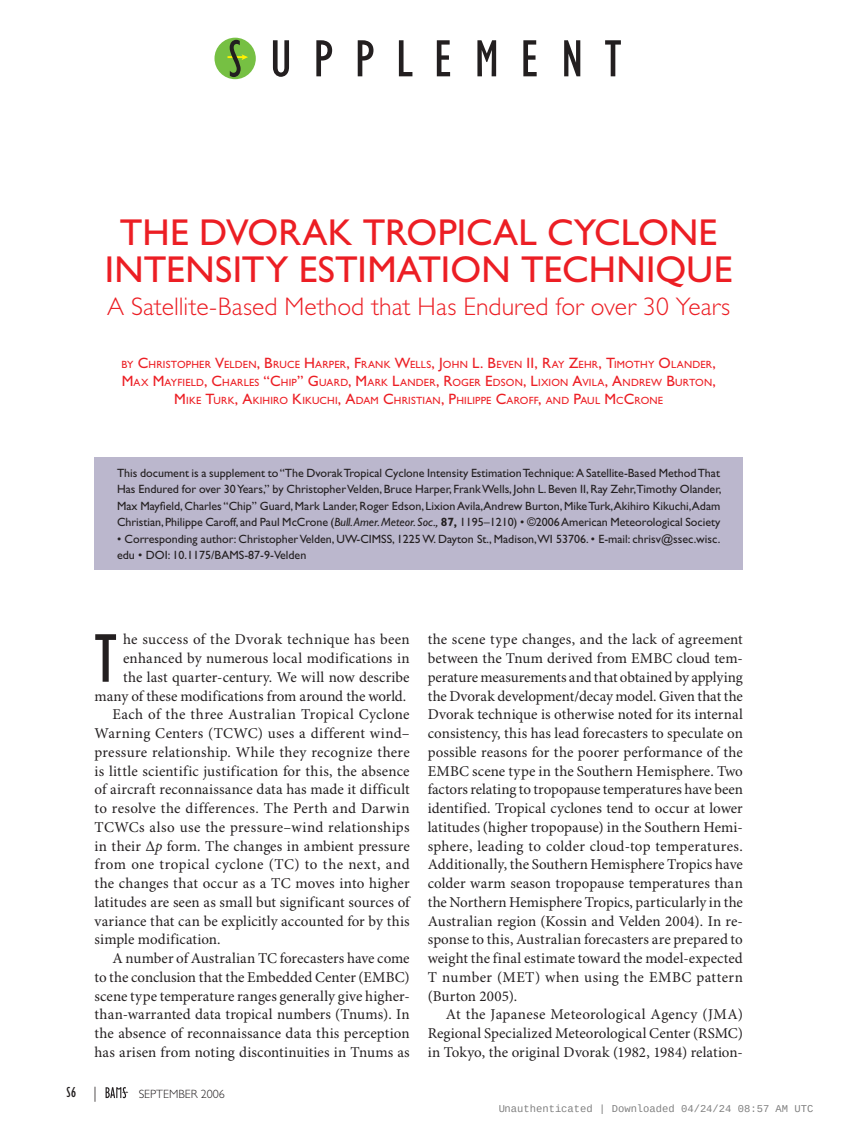
<style>
.page{position:relative;width:851px;height:1134px;background:#fff}
.page>*{position:absolute;margin:0;border:0;box-sizing:border-box;transform-origin:0 0}
.t1{font:condensed 71.1px "Gill Sans";color:#231f20}
.t2{font:condensed 54px "Gill Sans";letter-spacing:.39em;color:#231f20}
.t3{font:37.5px/37.5px "Gill Sans";letter-spacing:.005em;color:#ec1e24;text-align:center}
.t4{font:300 25.5px "Gill Sans";letter-spacing:.005em;color:#ec1e24}
.t5{font:15px/18.8px "Minion Pro";letter-spacing:.01em;color:#231f20;text-align:justify}
.t6{font:15px "Minion Pro";letter-spacing:-.01em;color:#231f20}
.t7{font:condensed 15px "Gill Sans";color:#231f20}
.t8{font:12px/16.5px "Gill Sans";color:#231f20}
.t9{font:300 12px "Gill Sans";color:#231f20}
.t10{font:10.5px/18px "Gill Sans";letter-spacing:.02em;color:#ec1e24;text-align:center}
.t11{font:10.5px "Liberation Mono";color:rgb(0 0 0/.5)}
.s1{font-size:15px}
.s2{font-style:italic}
.s3{font-weight:700}
.s4{font-weight:300;font-stretch:normal}
</style>
<div class="page">
<div style="left:214px;top:38px;width:42px;height:41px;background:#76c043;border-radius:50%"></div>
<svg style="left:227px;top:40px;width:21px;height:37px"></svg>
<div style="left:94px;top:457px;width:648px;height:112px;background:#bbb7cd"></div>
<svg style="left:105px;top:1087px;width:23px;height:11px"></svg>
<h2 class="t2" style="left:270px;top:29px;width:353px">UPPLEMENT</h2>
<h3 class="t3" style="left:105px;top:213px;width:629px">THE DVORAK TROPICAL CYCLONE<br>INTENSITY ESTIMATION TECHNIQUE</h3>
<h3 class="t4" style="left:107px;top:293px;width:624px">A Satellite-Based Method that Has Endured for over 30 Years</h3>
<p class="t10" style="left:121px;top:355px;width:596px">BY <span class="s1">C</span>HRISTOPHER <span class="s1">V</span>ELDEN<span class="s1">, B</span>RUCE <span class="s1">H</span>ARPER<span class="s1">, F</span>RANK <span class="s1">W</span>ELLS<span class="s1">, J</span>OHN <span class="s1">L. B</span>EVEN <span class="s1">II, R</span>AY <span class="s1">Z</span>EHR<span class="s1">, T</span>IMOTHY <span class="s1">O</span>LANDER<span class="s1">,<br>M</span>AX <span class="s1">M</span>AYFIELD<span class="s1">, C</span>HARLES <span class="s1">“C</span>HIP<span class="s1">” G</span>UARD<span class="s1">, M</span>ARK <span class="s1">L</span>ANDER<span class="s1">, R</span>OGER <span class="s1">E</span>DSON<span class="s1">, L</span>IXION <span class="s1">A</span>VILA<span class="s1">, A</span>NDREW <span class="s1">B</span>URTON<span class="s1">,<br>M</span>IKE <span class="s1">T</span>URK<span class="s1">, A</span>KIHIRO <span class="s1">K</span>IKUCHI<span class="s1">, A</span>DAM <span class="s1">C</span>HRISTIAN<span class="s1">, P</span>HILIPPE <span class="s1">C</span>AROFF<span class="s1">,</span> AND <span class="s1">P</span>AUL <span class="s1">M</span>C<span class="s1">C</span>RONE</p>
<p class="t8" style="left:117px;top:464px;width:606px">This document is a supplement to “The Dvorak Tropical Cyclone Intensity Estimation Technique: A Satellite-Based Method That Has Endured for over 30 Years,” by Christopher Velden, Bruce Harper, Frank Wells, John L. Beven II, Ray Zehr,Timothy Olander, Max Mayfield, Charles “Chip” Guard, Mark Lander, Roger Edson, Lixion Avila,Andrew Burton, Mike Turk,Akihiro Kikuchi,Adam Christian, Philippe Caroff, and Paul McCrone (<span class="s2">Bull. Amer. Meteor. Soc.,</span> <span class="s3">87,</span> 1195–1210) • ©2006 American Meteorological Society</p>
<p class="t8" style="left:117px;top:530px;width:604px">• Corresponding author: Christopher Velden, UW-CIMSS, 1225 W. Dayton St., Madison,WI 53706. • E-mail: chrisv@ssec.wisc. edu • DOI: 10.1175/BAMS-87-9-Velden</p>
<h1 class="t1" style="left:94px;top:620px;width:24px">T</h1>
<p class="t5" style="left:123px;top:631px;width:288px">he success of the Dvorak technique has been</p>
<p class="t5" style="left:123px;top:649px;width:288px">enhanced by numerous local modifications in</p>
<p class="t5" style="left:123px;top:668px;width:288px">the last quarter-century. We will now describe</p>
<p class="t6" style="left:94px;top:687px;width:313px">many of these modifications from around the world.</p>
<p class="t5" style="left:112px;top:706px;width:298px">Each of the three Australian Tropical Cyclone</p>
<p class="t5" style="left:94px;top:724px;width:316px">Warning Centers (TCWC) uses a different wind–</p>
<p class="t5" style="left:94px;top:743px;width:317px">pressure relationship. While they recognize there</p>
<p class="t5" style="left:94px;top:762px;width:316px">is little scientific justification for this, the absence</p>
<p class="t5" style="left:94px;top:781px;width:316px">of aircraft reconnaissance data has made it difficult</p>
<p class="t5" style="left:94px;top:799px;width:317px">to resolve the differences. The Perth and Darwin</p>
<p class="t5" style="left:94px;top:818px;width:316px">TCWCs also use the pressure–wind relationships</p>
<p class="t5" style="left:94px;top:837px;width:316px">in their Δ<span class="s2">p</span> form. The changes in ambient pressure</p>
<p class="t5" style="left:94px;top:856px;width:316px">from one tropical cyclone (TC) to the next, and</p>
<p class="t5" style="left:94px;top:874px;width:316px">the changes that occur as a TC moves into higher</p>
<p class="t5" style="left:94px;top:893px;width:316px">latitudes are seen as small but significant sources of</p>
<p class="t5" style="left:94px;top:912px;width:316px">variance that can be explicitly accounted for by this</p>
<p class="t5" style="left:94px;top:931px;width:128px">simple modification.</p>
<p class="t5" style="left:112px;top:949px;width:298px">A number of Australian TC forecasters have come</p>
<p class="t5" style="left:94px;top:968px;width:317px">to the conclusion that the Embedded Center (EMBC)</p>
<p class="t5" style="left:94px;top:987px;width:317px">scene type temperature ranges generally give higher-</p>
<p class="t5" style="left:94px;top:1006px;width:316px">than-warranted data tropical numbers (Tnums). In</p>
<p class="t5" style="left:94px;top:1024px;width:316px">the absence of reconnaissance data this perception</p>
<p class="t5" style="left:94px;top:1043px;width:317px">has arisen from noting discontinuities in Tnums as</p>
<p class="t7" style="left:66px;top:1084px;width:32px">S6 <span class="s4">|</span></p>
<p class="t9" style="left:139px;top:1087px;width:88px">SEPTEMBER 2006</p>
<p class="t5" style="left:428px;top:631px;width:317px">the scene type changes, and the lack of agreement between the Tnum derived from EMBC cloud tem&shy;perature measurements and that obtained by applying the Dvorak development/decay model. Given that the Dvorak technique is otherwise noted for its internal consistency, this has lead forecasters to speculate on possible reasons for the poorer performance of the EMBC scene type in the Southern Hemisphere. Two factors relating to tropopause temperatures have been identified. Tropical cyclones tend to occur at lower latitudes (higher tropopause) in the Southern Hemi&shy;sphere, leading to colder cloud-top temperatures.<br>Additionally, the Southern Hemisphere Tropics have colder warm season tropopause temperatures than the Northern Hemisphere Tropics, particularly in the Australian region (Kossin and Velden 2004). In re&shy;sponse to this, Australian forecasters are prepared to weight the final estimate toward the model-expected T number (MET) when using the EMBC pattern (Burton 2005).</p>
<p class="t5" style="left:428px;top:1006px;width:317px;text-indent:18px">At the Japanese Meteorological Agency (JMA)<br>Regional Specialized Meteorological Center (RSMC) in Tokyo, the original Dvorak (1982, 1984) relation-</p>
<p class="t11" style="left:498px;top:1103px;width:316px">Unauthenticated | Downloaded 04/24/24 08:57 AM UTC</p>
</div>
